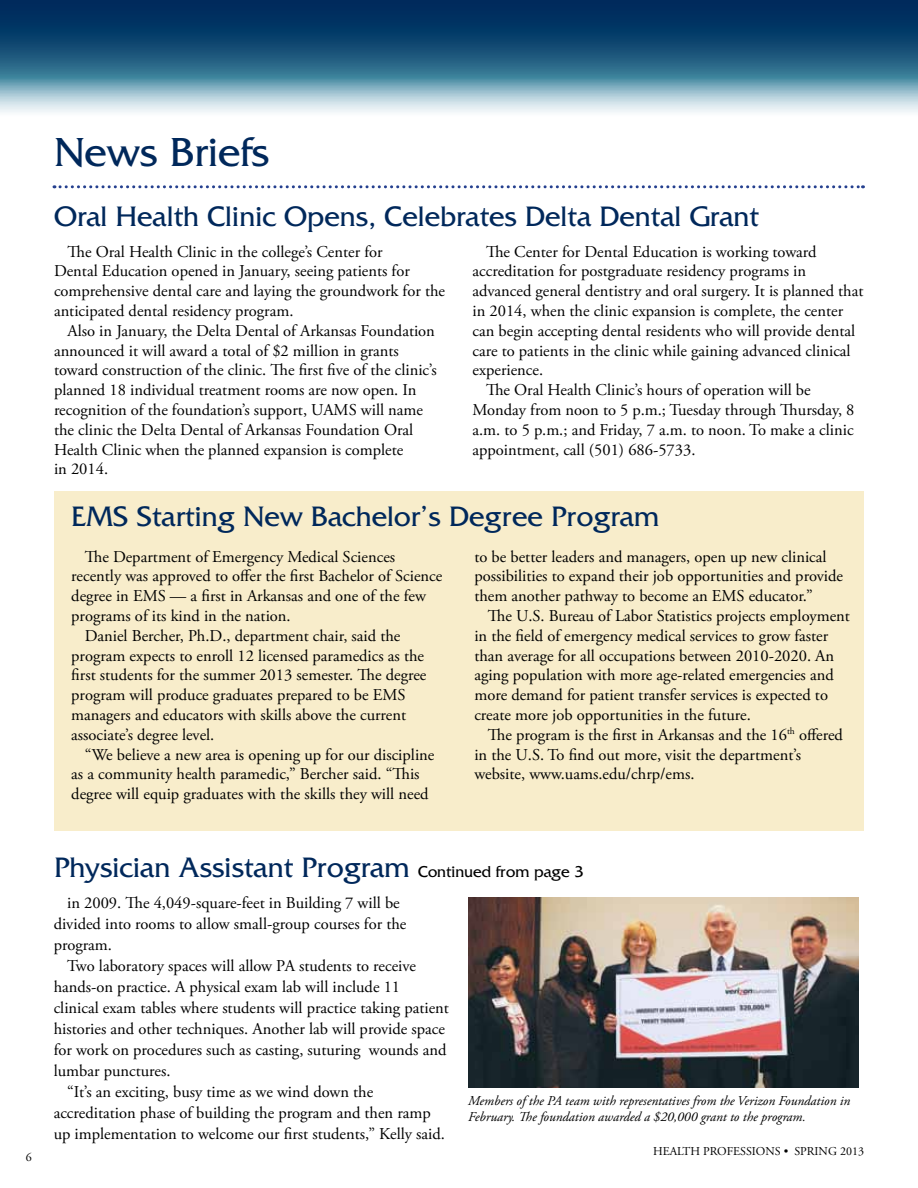
<style>
.page{position:relative;width:918px;height:1188px;background:#fff}
.page>*{position:absolute;margin:0;border:0;box-sizing:border-box;transform-origin:0 0}
.t1{font:42.6px "Friz Quadrata Std";color:#00285b}
.t2{font:29.55px "Friz Quadrata Std";color:#00285b}
.t3{font:16.5px/19.8px "Adobe Garamond Pro";color:#000}
.t4{font:italic 13.5px/16.2px "Adobe Garamond Pro";color:#000}
.t5{font:12px "Adobe Garamond Pro";color:#000}
.s1{font-size:16.5px;color:#000}
</style>
<div class="page">
<svg style="left:0;top:0;width:918px;height:113px;background:#407090"></svg>
<div style="left:54px;top:491px;width:810px;height:340px;background:#f8edcb"></div>
<svg style="left:54px;top:185px;width:809px;height:3px"></svg>
<img style="left:468px;top:897px;width:391px;height:191px">
<p class="t5" style="left:26px;top:1150px;width:7px">6</p>
<h1 class="t1" style="left:54px;top:128px;width:217px">News Briefs</h1>
<h2 class="t2" style="left:54px;top:200px;width:706px">Oral Health Clinic Opens, Celebrates Delta Dental Grant</h2>
<p class="t3" style="left:54px;top:242px;width:393px;text-indent:13px">The Oral Health Clinic in the college’s Center for<br>Dental Education opened in January, seeing patients for comprehensive dental care and laying the groundwork for the anticipated dental residency program.</p>
<p class="t3" style="left:54px;top:321px;width:384px;text-indent:13px">Also in January, the Delta Dental of Arkansas Foundation announced it will award a total of $2 million in grants toward construction of the clinic. The first five of the clinic’s planned 18 individual treatment rooms are now open. In recognition of the foundation’s support, UAMS will name the clinic the Delta Dental of Arkansas Foundation Oral Health Clinic when the planned expansion is complete<br>in 2014.</p>
<p class="t3" style="left:486px;top:242px;width:332px">The Center for Dental Education is working toward</p>
<p class="t3" style="left:473px;top:262px;width:335px">accreditation for postgraduate residency programs in</p>
<p class="t3" style="left:473px;top:282px;width:393px">advanced general dentistry and oral surgery. It is planned that</p>
<p class="t3" style="left:473px;top:301px;width:372px">in 2014, when the clinic expansion is complete, the center</p>
<p class="t3" style="left:473px;top:321px;width:384px">can begin accepting dental residents who will provide dental</p>
<p class="t3" style="left:473px;top:341px;width:380px">care to patients in the clinic while gaining advanced clinical</p>
<p class="t3" style="left:473px;top:361px;width:72px">experience.</p>
<p class="t3" style="left:486px;top:381px;width:326px">The Oral Health Clinic’s hours of operation will be</p>
<p class="t3" style="left:473px;top:400px;width:384px">Monday from noon to 5 p.m.; Tuesday through Thursday, 8</p>
<p class="t3" style="left:473px;top:420px;width:383px">a.m. to 5 p.m.; and Friday, 7 a.m. to noon. To make a clinic</p>
<p class="t3" style="left:473px;top:440px;width:225px">appointment, call (501) 686-5733.</p>
<h2 class="t2" style="left:71px;top:500px;width:590px">EMS Starting New Bachelor’s Degree Program</h2>
<p class="t3" style="left:85px;top:547px;width:312px">The Department of Emergency Medical Sciences</p>
<p class="t3" style="left:71px;top:567px;width:373px">recently was approved to offer the first Bachelor of Science</p>
<p class="t3" style="left:71px;top:587px;width:356px">degree in EMS — a first in Arkansas and one of the few</p>
<p class="t3" style="left:71px;top:607px;width:221px">programs of its kind in the nation.</p>
<p class="t3" style="left:85px;top:626px;width:317px">Daniel Bercher, Ph.D., department chair, said the</p>
<p class="t3" style="left:71px;top:646px;width:354px">program expects to enroll 12 licensed paramedics as the</p>
<p class="t3" style="left:71px;top:666px;width:357px">first students for the summer 2013 semester. The degree</p>
<p class="t3" style="left:71px;top:686px;width:336px">program will produce graduates prepared to be EMS</p>
<p class="t3" style="left:71px;top:706px;width:336px">managers and educators with skills above the current</p>
<p class="t3" style="left:71px;top:725px;width:145px">associate’s degree level.</p>
<p class="t3" style="left:85px;top:745px;width:351px">“We believe a new area is opening up for our discipline</p>
<p class="t3" style="left:71px;top:765px;width:350px">as a community health paramedic,” Bercher said. “This</p>
<p class="t3" style="left:71px;top:785px;width:359px">degree will equip graduates with the skills they will need</p>
<p class="t3" style="left:474px;top:547px;width:370px">to be better leaders and managers, open up new clinical possibilities to expand their job opportunities and provide them another pathway to become an EMS educator.”</p>
<p class="t3" style="left:474px;top:607px;width:377px;text-indent:13px">The U.S. Bureau of Labor Statistics projects employment in the field of emergency medical services to grow faster than average for all occupations between 2010-2020. An aging population with more age-related emergencies and more demand for patient transfer services is expected to create more job opportunities in the future.</p>
<p class="t3" style="left:474px;top:725px;width:370px;text-indent:13px">The program is the first in Arkansas and the 16<sup>th</sup> offered in the U.S. To find out more, visit the department’s website, www.uams.edu/chrp/ems.</p>
<h2 class="t2" style="left:54px;top:850px;width:531px">Physician Assistant Program <span class="s1">Continued from page 3</span></h2>
<p class="t3" style="left:54px;top:893px;width:354px;line-height:21px;text-indent:13px">in 2009. The 4,049-square-feet in Building 7 will be divided into rooms to allow small-group courses for the program.</p>
<p class="t3" style="left:67px;top:957px;width:350px">Two laboratory spaces will allow PA students to receive</p>
<p class="t3" style="left:54px;top:978px;width:348px">hands-on practice. A physical exam lab will include 11</p>
<p class="t3" style="left:54px;top:999px;width:397px">clinical exam tables where students will practice taking patient</p>
<p class="t3" style="left:54px;top:1020px;width:393px">histories and other techniques. Another lab will provide space</p>
<p class="t3" style="left:54px;top:1041px;width:394px">for work on procedures such as casting, suturing wounds and</p>
<p class="t3" style="left:54px;top:1062px;width:118px">lumbar punctures.</p>
<p class="t3" style="left:67px;top:1083px;width:308px">“It’s an exciting, busy time as we wind down the</p>
<p class="t3" style="left:54px;top:1104px;width:379px">accreditation phase of building the program and then ramp</p>
<p class="t3" style="left:54px;top:1125px;width:393px">up implementation to welcome our first students,” Kelly said.</p>
<p class="t4" style="left:468px;top:1093px;width:384px">Members of the PA team with representatives from the Verizon Foundation in<br>February. The foundation awarded a $20,000 grant to the program.</p>
<p class="t5" style="left:653px;top:1144px;width:212px">HEALTH PROFESSIONS • SPRING 2013</p>
</div>
